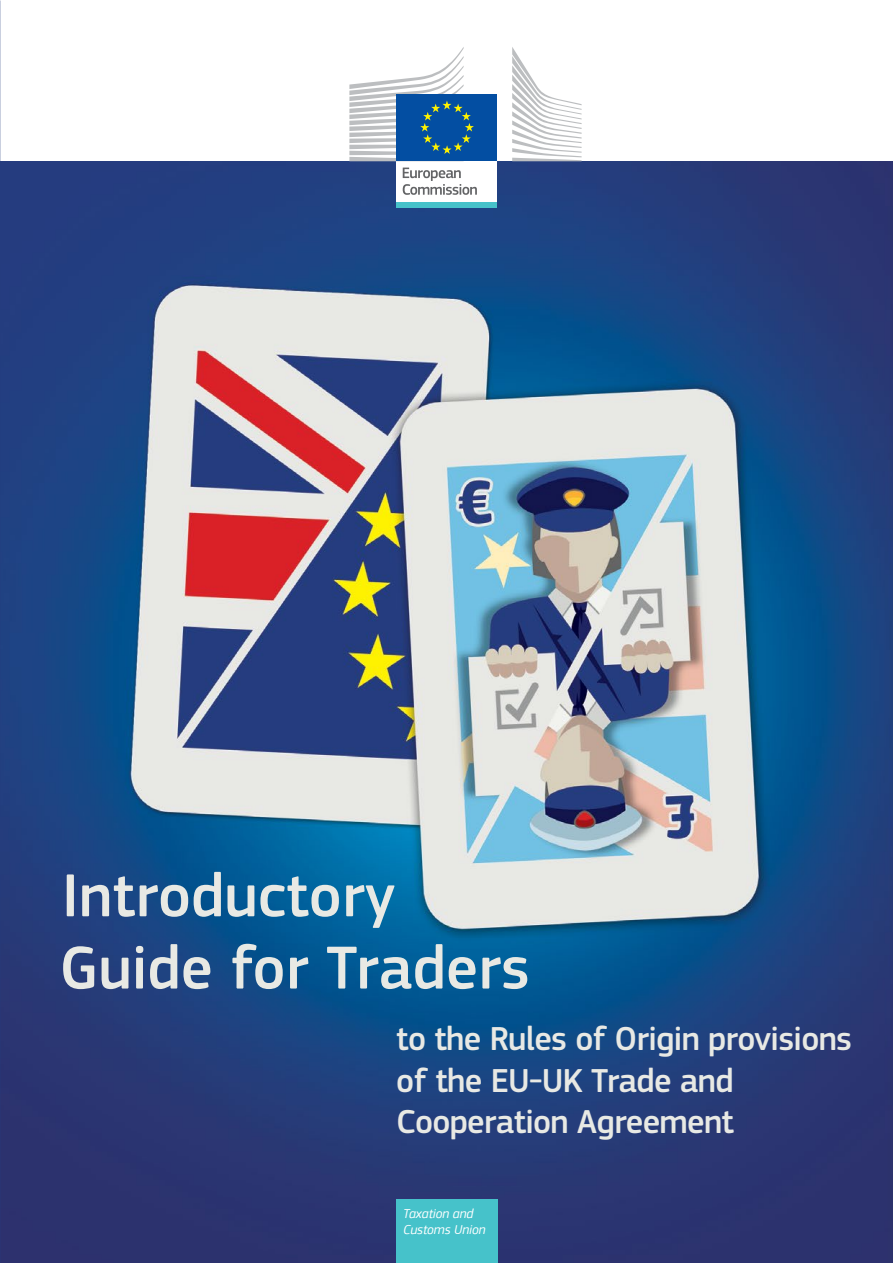
<style>
.page{position:relative;width:893px;height:1263px;background:#fff}
.page>*{position:absolute;margin:0;border:0;box-sizing:border-box;transform-origin:0 0}
.t1{font:500 63px "EC Square Sans Pro";color:#e8e9e4}
.t2{font:500 34.5px/41.4px "EC Square Sans Pro";letter-spacing:-.02em;color:#e8e9e4}
.t3{font:italic 13.5px/16.2px "EC Square Sans Pro";letter-spacing:-.005em;color:#fff}
</style>
<div class="page">
<img style="left:0;top:162px;width:893px;height:1101px">
<div style="left:396px;top:1199px;width:102px;height:64px;background:#46c2ca"></div>
<div style="left:397px;top:159px;width:100px;height:45px;background:#fff"></div>
<svg style="left:403px;top:168px;width:74px;height:27px"></svg>
<div style="left:397px;top:202px;width:100px;height:6px;background:#46c2ca"></div>
<svg style="left:512px;top:47px;width:70px;height:114px"></svg>
<div style="left:397px;top:94px;width:100px;height:67px;background:#034ea2"></div>
<svg style="left:349px;top:47px;width:125px;height:114px"></svg>
<h1 class="t1" style="left:62px;top:859px;width:335px">Introductory</h1>
<h1 class="t1" style="left:59px;top:931px;width:472px">Guide for Traders</h1>
<p class="t2" style="left:396px;top:1019px;width:457px">to the Rules of Origin provisions of the EU-UK Trade and<br>Cooperation Agreement</p>
<p class="t3" style="left:403px;top:1205px;width:84px">Taxation and<br>Customs Union</p>
</div>
